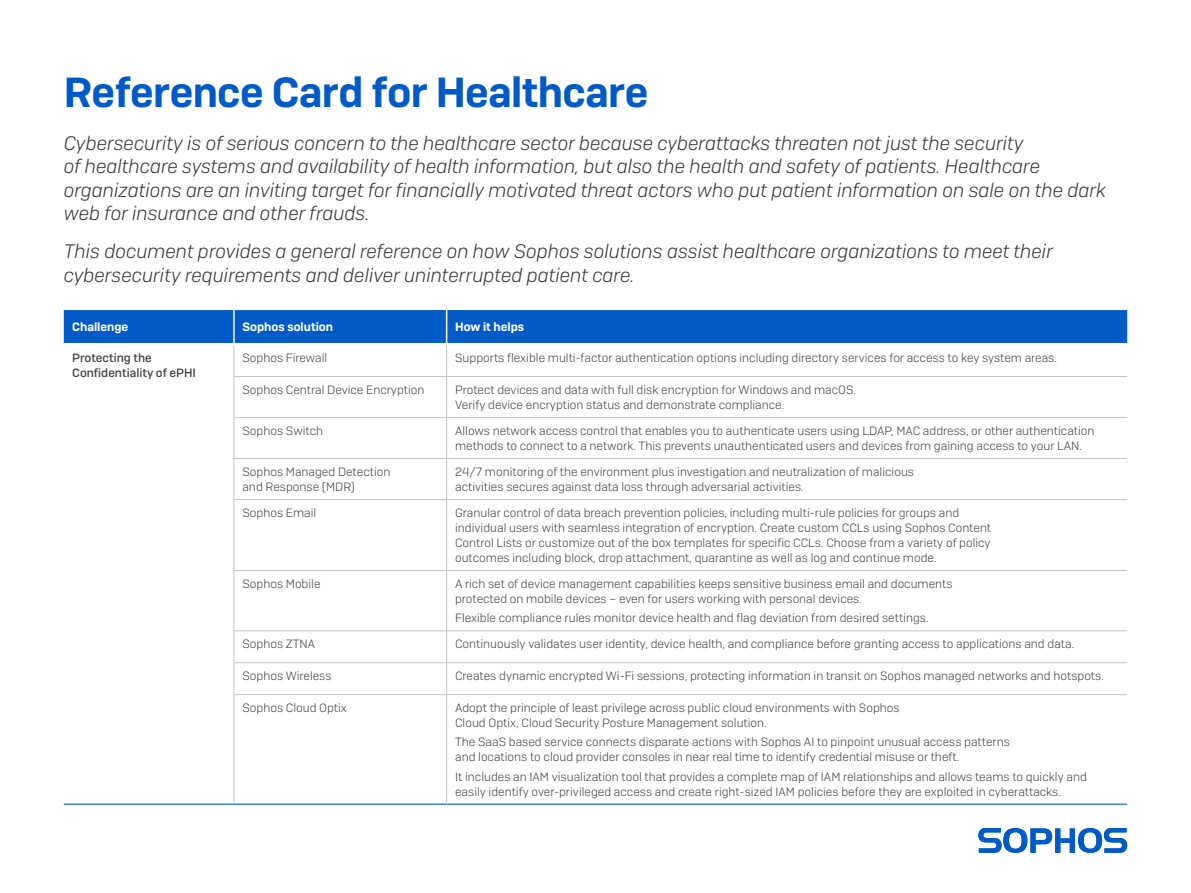
<style>
.page{position:relative;width:1191px;height:893px;background:#fff}
.page>*{position:absolute;margin:0;border:0;box-sizing:border-box;transform-origin:0 0}
.t1{font:600 42px "Sophos Sans";letter-spacing:-.015em;color:#005bc8}
.Intro_copy{font:italic 300 19.5px/23.4px "Sophos Sans";color:#363738}
.Table_Body_Copy_Cent{font:300 12px/15px "Sophos Sans";color:#424344}
.Table_Left_Column{font:500 12px/15px "Sophos Sans";color:#424344}
.Subheading_3{font:600 12px "Sophos Sans";color:#fff}
</style>
<div class="page">
<svg style="left:978px;top:828px;width:149px;height:25px"></svg>
<div style="left:64px;top:310px;width:1063px;height:33px;background:#005bc8"></div>
<hr style="left:233px;top:310px;width:2px;height:33px;background:#fff">
<hr style="left:234px;top:804px;width:212px;height:1px;background:#005bc8">
<hr style="left:446px;top:804px;width:681px;height:1px;background:#005bc8">
<hr style="left:233px;top:345px;width:1px;height:32px;background:#c1c5c8">
<hr style="left:233px;top:377px;width:1px;height:41px;background:#c1c5c8">
<hr style="left:233px;top:418px;width:1px;height:41px;background:#c1c5c8">
<hr style="left:233px;top:459px;width:1px;height:41px;background:#c1c5c8">
<hr style="left:233px;top:500px;width:1px;height:71px;background:#c1c5c8">
<hr style="left:233px;top:571px;width:1px;height:60px;background:#c1c5c8">
<hr style="left:233px;top:631px;width:1px;height:32px;background:#c1c5c8">
<hr style="left:233px;top:663px;width:1px;height:32px;background:#c1c5c8">
<hr style="left:233px;top:695px;width:1px;height:109px;background:#c1c5c8">
<hr style="left:64px;top:804px;width:170px;height:1px;background:#005bc8">
<hr style="left:234px;top:376px;width:212px;height:1px;background:#c1c5c9">
<hr style="left:447px;top:376px;width:680px;height:1px;background:#c1c5c9">
<hr style="left:446px;top:310px;width:1px;height:33px;background:#fff">
<hr style="left:234px;top:417px;width:212px;height:1px;background:#c1c5c9">
<hr style="left:447px;top:417px;width:680px;height:1px;background:#c1c5c9">
<hr style="left:234px;top:458px;width:212px;height:1px;background:#c1c5c9">
<hr style="left:447px;top:458px;width:680px;height:1px;background:#c1c5c9">
<hr style="left:234px;top:499px;width:212px;height:1px;background:#c1c5c9">
<hr style="left:447px;top:499px;width:680px;height:1px;background:#c1c5c9">
<hr style="left:234px;top:570px;width:212px;height:1px;background:#c1c5c9">
<hr style="left:447px;top:570px;width:680px;height:1px;background:#c1c5c9">
<hr style="left:234px;top:630px;width:212px;height:1px;background:#c1c5c9">
<hr style="left:447px;top:630px;width:680px;height:1px;background:#c1c5c9">
<hr style="left:234px;top:662px;width:212px;height:1px;background:#c1c5c9">
<hr style="left:447px;top:662px;width:680px;height:1px;background:#c1c5c9">
<hr style="left:234px;top:694px;width:212px;height:1px;background:#c1c5c9">
<hr style="left:447px;top:694px;width:680px;height:1px;background:#c1c5c9">
<hr style="left:446px;top:345px;width:1px;height:32px;background:#c1c5c8">
<hr style="left:446px;top:377px;width:1px;height:41px;background:#c1c5c8">
<hr style="left:446px;top:418px;width:1px;height:41px;background:#c1c5c8">
<hr style="left:446px;top:459px;width:1px;height:41px;background:#c1c5c8">
<hr style="left:446px;top:500px;width:1px;height:71px;background:#c1c5c8">
<hr style="left:446px;top:571px;width:1px;height:60px;background:#c1c5c8">
<hr style="left:446px;top:631px;width:1px;height:32px;background:#c1c5c8">
<hr style="left:446px;top:663px;width:1px;height:32px;background:#c1c5c8">
<hr style="left:446px;top:695px;width:1px;height:109px;background:#c1c5c8">
<p class="t1" style="left:64px;top:66px;width:586px">Reference Card for Healthcare</p>
<p class="Intro_copy" style="left:64px;top:131px;width:1043px">Cybersecurity is of serious concern to the healthcare sector because cyberattacks threaten not just the security<br>of healthcare systems and availability of health information, but also the health and safety of patients. Healthcare organizations are an inviting target for financially motivated threat actors who put patient information on sale on the dark web for insurance and other frauds.</p>
<p class="Intro_copy" style="left:64px;top:239px;width:990px">This document provides a general reference on how Sophos solutions assist healthcare organizations to meet their cybersecurity requirements and deliver uninterrupted patient care.</p>
<p class="Subheading_3" style="left:72px;top:319px;width:57px">Challenge</p>
<p class="Subheading_3" style="left:242px;top:319px;width:92px">Sophos solution</p>
<p class="Subheading_3" style="left:455px;top:319px;width:71px">How it helps</p>
<p class="Table_Left_Column" style="left:72px;top:350px;width:125px">Protecting the<br>Confidentiality of ePHI</p>
<p class="Table_Body_Copy_Cent" style="left:242px;top:350px;width:86px">Sophos Firewall</p>
<p class="Table_Body_Copy_Cent" style="left:455px;top:350px;width:603px">Supports flexible multi-factor authentication options including directory services for access to key system areas.</p>
<p class="Table_Body_Copy_Cent" style="left:242px;top:382px;width:184px">Sophos Central Device Encryption</p>
<p class="Table_Body_Copy_Cent" style="left:455px;top:382px;width:402px">Protect devices and data with full disk encryption for Windows and macOS.<br>Verify device encryption status and demonstrate compliance.</p>
<p class="Table_Body_Copy_Cent" style="left:242px;top:423px;width:82px">Sophos Switch</p>
<p class="Table_Body_Copy_Cent" style="left:455px;top:423px;width:641px">Allows network access control that enables you to authenticate users using LDAP, MAC address, or other authentication methods to connect to a network. This prevents unauthenticated users and devices from gaining access to your LAN.</p>
<p class="Table_Body_Copy_Cent" style="left:242px;top:464px;width:149px">Sophos Managed Detection and Response (MDR)</p>
<p class="Table_Body_Copy_Cent" style="left:455px;top:464px;width:460px">24/7 monitoring of the environment plus investigation and neutralization of malicious activities secures against data loss through adversarial activities.</p>
<p class="Table_Body_Copy_Cent" style="left:242px;top:505px;width:75px">Sophos Email</p>
<p class="Table_Body_Copy_Cent" style="left:455px;top:505px;width:537px">Granular control of data breach prevention policies, including multi-rule policies for groups and individual users with seamless integration of encryption. Create custom CCLs using Sophos Content Control Lists or customize out of the box templates for specific CCLs. Choose from a variety of policy outcomes including block, drop attachment, quarantine as well as log and continue mode.</p>
<p class="Table_Body_Copy_Cent" style="left:242px;top:576px;width:80px">Sophos Mobile</p>
<p class="Table_Body_Copy_Cent" style="left:455px;top:576px;width:499px">A rich set of device management capabilities keeps sensitive business email and documents protected on mobile devices – even for users working with personal devices.</p>
<p class="Table_Body_Copy_Cent" style="left:455px;top:610px;width:475px">Flexible compliance rules monitor device health and flag deviation from desired settings.</p>
<p class="Table_Body_Copy_Cent" style="left:242px;top:636px;width:74px">Sophos ZTNA</p>
<p class="Table_Body_Copy_Cent" style="left:455px;top:636px;width:620px">Continuously validates user identity, device health, and compliance before granting access to applications and data.</p>
<p class="Table_Body_Copy_Cent" style="left:242px;top:668px;width:91px">Sophos Wireless</p>
<p class="Table_Body_Copy_Cent" style="left:455px;top:668px;width:650px">Creates dynamic encrypted Wi-Fi sessions, protecting information in transit on Sophos managed networks and hotspots.</p>
<p class="Table_Body_Copy_Cent" style="left:242px;top:700px;width:106px">Sophos Cloud Optix</p>
<p class="Table_Body_Copy_Cent" style="left:455px;top:700px;width:446px">Adopt the principle of least privilege across public cloud environments with Sophos<br>Cloud Optix, Cloud Security Posture Management solution.</p>
<p class="Table_Body_Copy_Cent" style="left:455px;top:734px;width:556px">The SaaS based service connects disparate actions with Sophos AI to pinpoint unusual access patterns and locations to cloud provider consoles in near real time to identify credential misuse or theft.</p>
<p class="Table_Body_Copy_Cent" style="left:455px;top:769px;width:633px">It includes an IAM visualization tool that provides a complete map of IAM relationships and allows teams to quickly and easily identify over-privileged access and create right-sized IAM policies before they are exploited in cyberattacks.</p>
</div>
